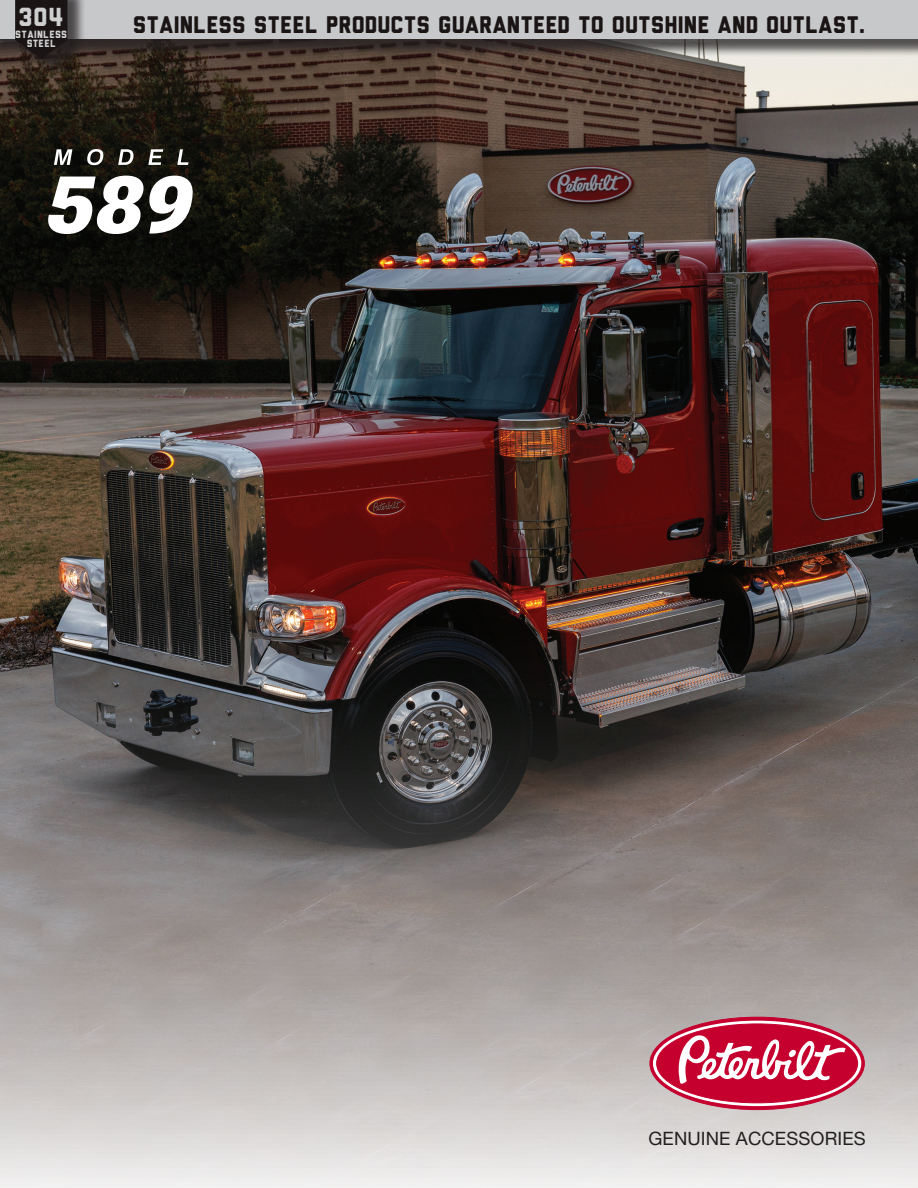
<style>
.page{position:relative;width:918px;height:1188px;background:#fff}
.page>*{position:absolute;margin:0;border:0;box-sizing:border-box;transform-origin:0 0}
.t1{font:26.1px "Liberator";color:#cfcfcf}
.t2{font:24px "Liberator";color:#1a1415}
.t3{font:18.45px "Helvetica Neue LT Std";letter-spacing:.005em;color:#231f20}
.t4{font:10.5px/9px "Liberator";letter-spacing:.03em;color:#cfcfcf;text-align:center}
</style>
<div class="page">
<img style="left:0;top:58px;width:918px;height:1130px">
<div style="left:0;top:0;width:918px;height:58px;background:#231f20;opacity:.75"></div>
<div style="left:0;top:0;width:918px;height:39px;background:#c7c8ca"></div>
<svg style="left:650px;top:1017px;width:214px;height:93px;background:#c8123d"></svg>
<svg style="left:653px;top:1021px;width:208px;height:85px"></svg>
<div style="left:657px;top:1024px;width:201px;height:79px;background:#c5002e;border-radius:50%"></div>
<svg style="left:678px;top:1035px;width:168px;height:49px"></svg>
<div style="left:17px;top:0;width:69px;height:77px;background:#231f20;opacity:.75"></div>
<svg style="left:15px;top:0;width:52px;height:59px;background:#1d1717"></svg>
<svg style="left:54px;top:149px;width:135px;height:16px"></svg>
<svg style="left:48px;top:176px;width:145px;height:58px"></svg>
<p class="t1" style="left:18px;top:8px;width:47px">304</p>
<p class="t2" style="left:133px;top:16px;width:734px">STAINLESS STEEL PRODUCTS GUARANTEED TO OUTSHINE AND OUTLAST.</p>
<p class="t4" style="left:15px;top:30px;width:53px">STAINLESS<br>STEEL</p>
<p class="t3" style="left:648px;top:1128px;width:219px">GENUINE ACCESSORIES</p>
</div>
